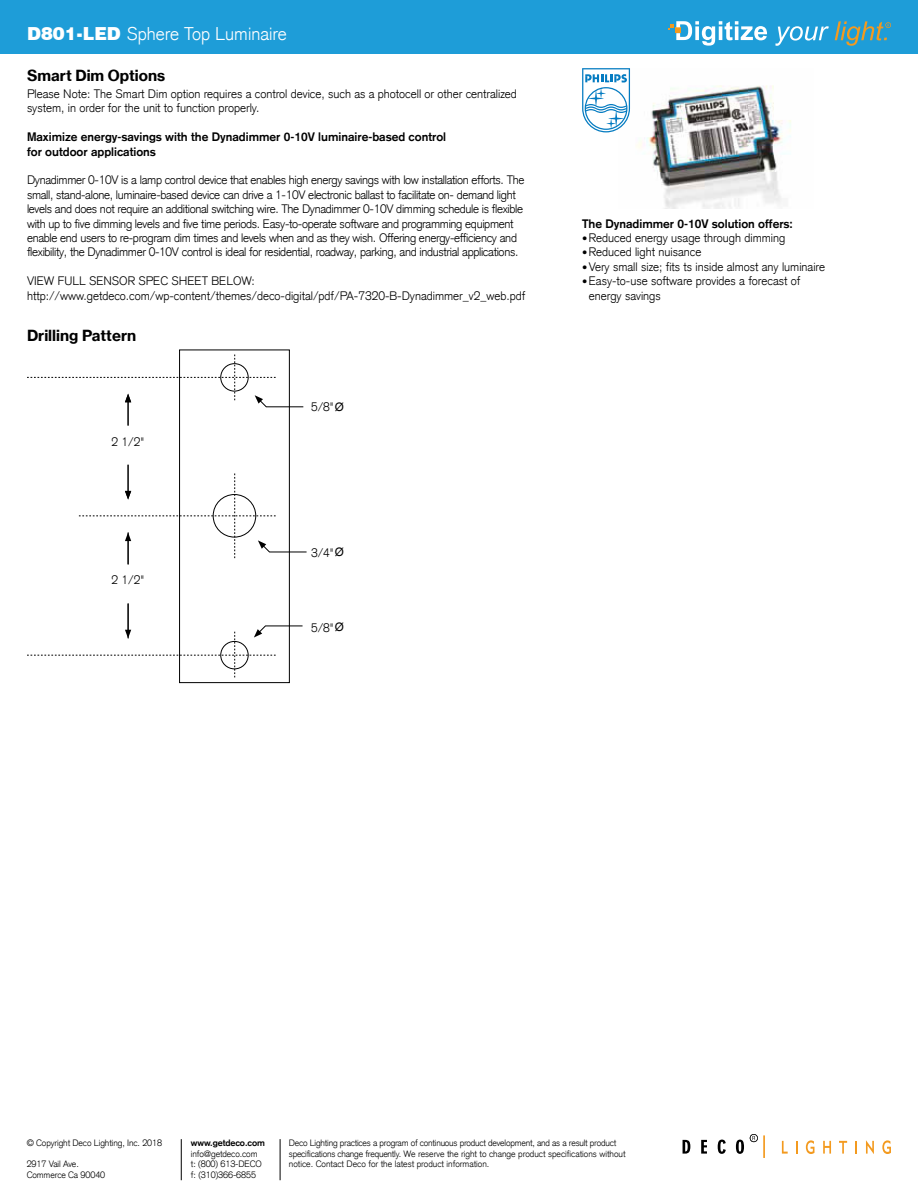
<style>
.page{position:relative;width:918px;height:1188px;background:#fff}
.page>*{position:absolute;margin:0;border:0;box-sizing:border-box;transform-origin:0 0}
.t1{font:300 18px "Akzidenz Grotesk CE";color:#fff}
.t2{font:15px "N Haas Grotesk TX Pro 75 Bd";color:#000}
.t3{font:300 12px/14.4px "Akzidenz Grotesk CE";letter-spacing:-.025em;color:#000}
.t4{font:300 12px/14.4px "Akzidenz Grotesk CE";color:#000}
.t5{font:700 12px/14.4px "Akzidenz Grotesk";color:#000}
.t6{font:300 9px/10.8px "Akzidenz Grotesk CE";letter-spacing:-.01em;color:#000}
.t7{font:700 9px "Akzidenz Grotesk";letter-spacing:-.01em;color:#000}
.s1{font-family:"Swiss 721 BT";font-weight:900}
.s2{font-family:"Arial";font-weight:400;font-size:11.7px}
.s3{font-family:"Helvetica Neue LT Com";font-weight:100;font-stretch:condensed;font-size:10.5px}
</style>
<div class="page">
<div style="left:0;top:0;width:918px;height:54px;background:#1e9dd8"></div>
<svg style="left:775px;top:26px;width:54px;height:20px"></svg>
<svg style="left:835px;top:21px;width:56px;height:25px"></svg>
<svg style="left:668px;top:21px;width:99px;height:25px"></svg>
<svg style="left:683px;top:1140px;width:7px;height:14px"></svg>
<svg style="left:701px;top:1140px;width:6px;height:14px"></svg>
<svg style="left:718px;top:1140px;width:8px;height:14px"></svg>
<svg style="left:736px;top:1140px;width:8px;height:14px"></svg>
<svg style="left:782px;top:1141px;width:6px;height:13px"></svg>
<svg style="left:796px;top:1141px;width:1px;height:13px"></svg>
<svg style="left:806px;top:1140px;width:8px;height:14px"></svg>
<svg style="left:823px;top:1141px;width:8px;height:13px"></svg>
<svg style="left:839px;top:1141px;width:8px;height:13px"></svg>
<svg style="left:855px;top:1141px;width:2px;height:13px"></svg>
<svg style="left:866px;top:1140px;width:8px;height:14px"></svg>
<svg style="left:882px;top:1140px;width:9px;height:14px"></svg>
<hr style="left:763px;top:1135px;width:2px;height:23px;background:#f39a1f">
<svg style="left:750px;top:1134px;width:8px;height:8px"></svg>
<hr style="left:181px;top:1139px;width:1px;height:41px;background:#000">
<hr style="left:280px;top:1139px;width:1px;height:41px;background:#000">
<img style="left:637px;top:85px;width:154px;height:123px">
<svg style="left:582px;top:68px;width:48px;height:64px"></svg>
<svg style="left:27px;top:350px;width:280px;height:333px"></svg>
<h1 class="t1" style="left:27px;top:22px;width:261px"><span class="s1">D801-LED</span> Sphere Top Luminaire</h1>
<p class="t2" style="left:27px;top:66px;width:140px">Smart Dim Options</p>
<p class="t4" style="left:27px;top:86px;width:491px">Please Note: The Smart Dim option requires a control device, such as a photocell or other centralized system, in order for the unit to function properly.</p>
<p class="t5" style="left:27px;top:130px;width:421px">Maximize energy-savings with the Dynadimmer 0-10V luminaire-based control for outdoor applications</p>
<p class="t3" style="left:27px;top:173px;width:499px">Dynadimmer 0-10V is a lamp control device that enables high energy savings with low installation efforts. The small, stand-alone, luminaire-based device can drive a 1-10V electronic ballast to facilitate on- demand light levels and does not require an additional switching wire. The Dynadimmer 0-10V dimming schedule is flexible with up to five dimming levels and five time periods. Easy-to-operate software and programming equipment enable end users to re-program dim times and levels when and as they wish. Offering energy-efficiency and flexibility, the Dynadimmer 0-10V control is ideal for residential, roadway, parking, and industrial applications.</p>
<p class="t4" style="left:27px;top:274px;width:500px">VIEW FULL SENSOR SPEC SHEET BELOW: http://www.getdeco.com/wp-content/themes/deco-digital/pdf/PA-7320-B-Dynadimmer_v2_web.pdf</p>
<p class="t2" style="left:27px;top:326px;width:111px">Drilling Pattern</p>
<p class="t3" style="left:111px;top:434px;width:34px">2 1/2"</p>
<p class="t3" style="left:111px;top:572px;width:34px">2 1/2"</p>
<p class="t3" style="left:311px;top:399px;width:34px">5/8"<span class="s2">Ø</span></p>
<p class="t3" style="left:311px;top:545px;width:34px">3/4"<span class="s2">Ø</span></p>
<p class="t3" style="left:311px;top:620px;width:34px">5/8"<span class="s2">Ø</span></p>
<p class="t5" style="left:582px;top:216px;width:212px">The Dynadimmer 0-10V solution offers:</p>
<p class="t4" style="left:582px;top:230px;width:205px"><span class="s3">•</span>Reduced energy usage through dimming</p>
<p class="t4" style="left:582px;top:245px;width:121px"><span class="s3">•</span>Reduced light nuisance</p>
<p class="t4" style="left:582px;top:259px;width:245px"><span class="s3">•</span>Very small size; fits ts inside almost any luminaire</p>
<p class="t4" style="left:589px;top:274px;width:213px;text-indent:-7px"><span class="s3">•</span>Easy-to-use software provides a forecast of energy savings</p>
<p class="t6" style="left:27px;top:1137px;width:137px">© Copyright Deco Lighting, Inc. 2018</p>
<p class="t6" style="left:27px;top:1159px;width:80px">2917 Vail Ave.<br>Commerce Ca 90040</p>
<p class="t7" style="left:191px;top:1137px;width:75px">www.getdeco.com</p>
<p class="t6" style="left:191px;top:1148px;width:72px">info@getdeco.com t: (800) 613-DECO f: (310)366-6855</p>
<p class="t6" style="left:289px;top:1137px;width:338px">Deco Lighting practices a program of continuous product development, and as a result product specifications change frequently. We reserve the right to change product specifications without notice. Contact Deco for the latest product information.</p>
</div>
